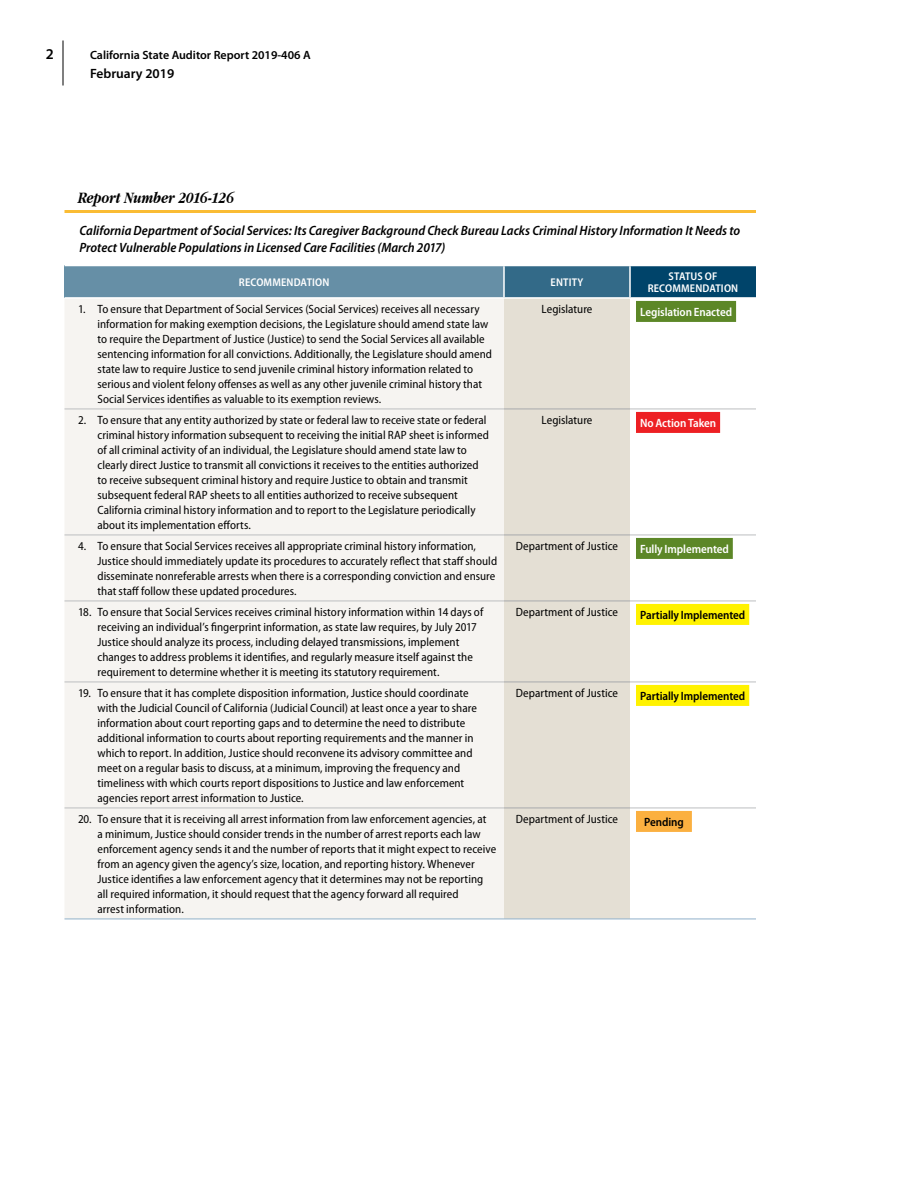
<style>
.page{position:relative;width:918px;height:1188px;background:#fff}
.page>*{position:absolute;margin:0;border:0;box-sizing:border-box;transform-origin:0 0}
.t1{font:italic 700 16.5px "Apple Garamond";letter-spacing:-.01em;color:#000}
.t2{font:600 15px "Myriad Pro";color:#000}
.t3{font:italic 600 semi-condensed 13.5px/16.5px "Myriad Pro";letter-spacing:.005em;color:#000}
.t4{font:600 13.5px "Myriad Pro";color:#000}
.t5{font:semi-condensed 12px/15px "Myriad Pro";letter-spacing:.005em;color:#000}
.t6{font:600 semi-condensed 12px "Myriad Pro";letter-spacing:-.01em;color:#fff}
.t7{font:600 semi-condensed 12px "Myriad Pro";letter-spacing:-.01em;color:#000}
.t8{font:600 12px "Myriad Pro";color:#000}
.t9{font:600 semi-condensed 11.25px/12px "Myriad Pro";letter-spacing:.015em;color:#fff;text-align:center}
</style>
<div class="page">
<hr style="left:63px;top:40px;width:1px;height:46px;background:#000">
<div style="left:64px;top:266px;width:440px;height:32px;background:#668fa6"></div>
<div style="left:504px;top:266px;width:126px;height:32px;background:#336a88"></div>
<div style="left:630px;top:266px;width:126px;height:32px;background:#00446a"></div>
<div style="left:64px;top:299px;width:440px;height:620px;background:#f6f4f1"></div>
<div style="left:504px;top:299px;width:126px;height:620px;background:#e4dfd4"></div>
<hr style="left:64px;top:409px;width:440px;height:1px;background:#bcbec0">
<hr style="left:630px;top:409px;width:126px;height:1px;background:#bcbec0">
<hr style="left:64px;top:535px;width:440px;height:1px;background:#bcbec0">
<hr style="left:630px;top:535px;width:126px;height:1px;background:#bcbec0">
<hr style="left:64px;top:601px;width:440px;height:1px;background:#bcbec0">
<hr style="left:630px;top:601px;width:126px;height:1px;background:#bcbec0">
<hr style="left:64px;top:682px;width:440px;height:1px;background:#bcbec0">
<hr style="left:630px;top:682px;width:126px;height:1px;background:#bcbec0">
<hr style="left:64px;top:808px;width:440px;height:1px;background:#bcbec0">
<hr style="left:630px;top:808px;width:126px;height:1px;background:#bcbec0">
<hr style="left:504px;top:409px;width:126px;height:1px;background:#a7a9ac">
<hr style="left:504px;top:535px;width:126px;height:1px;background:#a7a9ac">
<hr style="left:504px;top:601px;width:126px;height:1px;background:#a7a9ac">
<hr style="left:504px;top:682px;width:126px;height:1px;background:#a7a9ac">
<hr style="left:504px;top:808px;width:126px;height:1px;background:#a7a9ac">
<hr style="left:629px;top:266px;width:2px;height:31px;background:#fff">
<hr style="left:503px;top:266px;width:2px;height:31px;background:#fff">
<hr style="left:64px;top:297px;width:440px;height:2px;background:#fff">
<hr style="left:504px;top:297px;width:126px;height:2px;background:#fff">
<hr style="left:630px;top:297px;width:126px;height:2px;background:#fff">
<hr style="left:64px;top:919px;width:440px;height:1px;background:#91b1ca">
<hr style="left:504px;top:919px;width:126px;height:1px;background:#91b1ca">
<hr style="left:630px;top:919px;width:126px;height:1px;background:#91b1ca">
<hr style="left:64px;top:210px;width:440px;height:3px;background:#fabc34">
<hr style="left:504px;top:210px;width:126px;height:3px;background:#fabc34">
<hr style="left:630px;top:210px;width:126px;height:3px;background:#fabc34">
<div style="left:636px;top:301px;width:100px;height:21px;background:#5c8727"></div>
<div style="left:636px;top:412px;width:84px;height:21px;background:#ed2024"></div>
<div style="left:636px;top:538px;width:97px;height:21px;background:#5c8727"></div>
<div style="left:636px;top:604px;width:113px;height:21px;background:#fff200"></div>
<div style="left:636px;top:685px;width:113px;height:21px;background:#fff200"></div>
<div style="left:636px;top:811px;width:56px;height:21px;background:#fbb040"></div>
<p class="t2" style="left:46px;top:45px;width:10px">2</p>
<p class="t8" style="left:90px;top:48px;width:222px">California State Auditor Report 2019-406 A</p>
<p class="t4" style="left:90px;top:66px;width:86px">February 2019</p>
<h1 class="t1" style="left:78px;top:187px;width:158px">Report Number 2016-126</h1>
<p class="t3" style="left:80px;top:223px;width:662px">California Department of Social Services: Its Caregiver Background Check Bureau Lacks Criminal History Information It Needs to<br>Protect Vulnerable Populations in Licensed Care Facilities (March 2017)</p>
<p class="t9" style="left:239px;top:276px;width:92px">RECOMMENDATION</p>
<p class="t9" style="left:551px;top:276px;width:34px">ENTITY</p>
<p class="t9" style="left:648px;top:270px;width:92px">STATUS OF<br>RECOMMENDATION</p>
<p class="t5" style="left:98px;top:302px;width:396px;text-indent:-20px">1. To ensure that Department of Social Services (Social Services) receives all necessary information for making exemption decisions, the Legislature should amend state law to require the Department of Justice (Justice) to send the Social Services all available sentencing information for all convictions. Additionally, the Legislature should amend state law to require Justice to send juvenile criminal history information related to serious and violent felony offenses as well as any other juvenile criminal history that Social Services identifies as valuable to its exemption reviews.</p>
<p class="t5" style="left:542px;top:302px;width:53px">Legislature</p>
<p class="t6" style="left:640px;top:305px;width:94px">Legislation Enacted</p>
<p class="t5" style="left:98px;top:413px;width:393px;text-indent:-20px">2. To ensure that any entity authorized by state or federal law to receive state or federal criminal history information subsequent to receiving the initial RAP sheet is informed of all criminal activity of an individual, the Legislature should amend state law to clearly direct Justice to transmit all convictions it receives to the entities authorized to receive subsequent criminal history and require Justice to obtain and transmit subsequent federal RAP sheets to all entities authorized to receive subsequent California criminal history information and to report to the Legislature periodically about its implementation efforts.</p>
<p class="t5" style="left:542px;top:413px;width:53px">Legislature</p>
<p class="t6" style="left:640px;top:416px;width:78px">No Action Taken</p>
<p class="t5" style="left:98px;top:539px;width:401px;text-indent:-20px">4. To ensure that Social Services receives all appropriate criminal history information, Justice should immediately update its procedures to accurately reflect that staff should disseminate nonreferable arrests when there is a corresponding conviction and ensure that staff follow these updated procedures.</p>
<p class="t5" style="left:516px;top:539px;width:104px">Department of Justice</p>
<p class="t6" style="left:640px;top:542px;width:90px">Fully Implemented</p>
<p class="t5" style="left:98px;top:605px;width:387px;text-indent:-20px">18. To ensure that Social Services receives criminal history information within 14 days of receiving an individual’s fingerprint information, as state law requires, by July 2017<br>Justice should analyze its process, including delayed transmissions, implement changes to address problems it identifies, and regularly measure itself against the requirement to determine whether it is meeting its statutory requirement.</p>
<p class="t5" style="left:516px;top:605px;width:104px">Department of Justice</p>
<p class="t7" style="left:640px;top:608px;width:107px">Partially Implemented</p>
<p class="t5" style="left:98px;top:686px;width:381px;text-indent:-20px">19. To ensure that it has complete disposition information, Justice should coordinate with the Judicial Council of California (Judicial Council) at least once a year to share information about court reporting gaps and to determine the need to distribute additional information to courts about reporting requirements and the manner in which to report. In addition, Justice should reconvene its advisory committee and meet on a regular basis to discuss, at a minimum, improving the frequency and timeliness with which courts report dispositions to Justice and law enforcement agencies report arrest information to Justice.</p>
<p class="t5" style="left:516px;top:686px;width:104px">Department of Justice</p>
<p class="t7" style="left:640px;top:689px;width:107px">Partially Implemented</p>
<p class="t5" style="left:98px;top:812px;width:400px;text-indent:-20px">20. To ensure that it is receiving all arrest information from law enforcement agencies, at<br>a minimum, Justice should consider trends in the number of arrest reports each law enforcement agency sends it and the number of reports that it might expect to receive from an agency given the agency’s size, location, and reporting history. Whenever Justice identifies a law enforcement agency that it determines may not be reporting all required information, it should request that the agency forward all required<br>arrest information.</p>
<p class="t5" style="left:516px;top:812px;width:104px">Department of Justice</p>
<p class="t7" style="left:644px;top:815px;width:41px">Pending</p>
</div>
